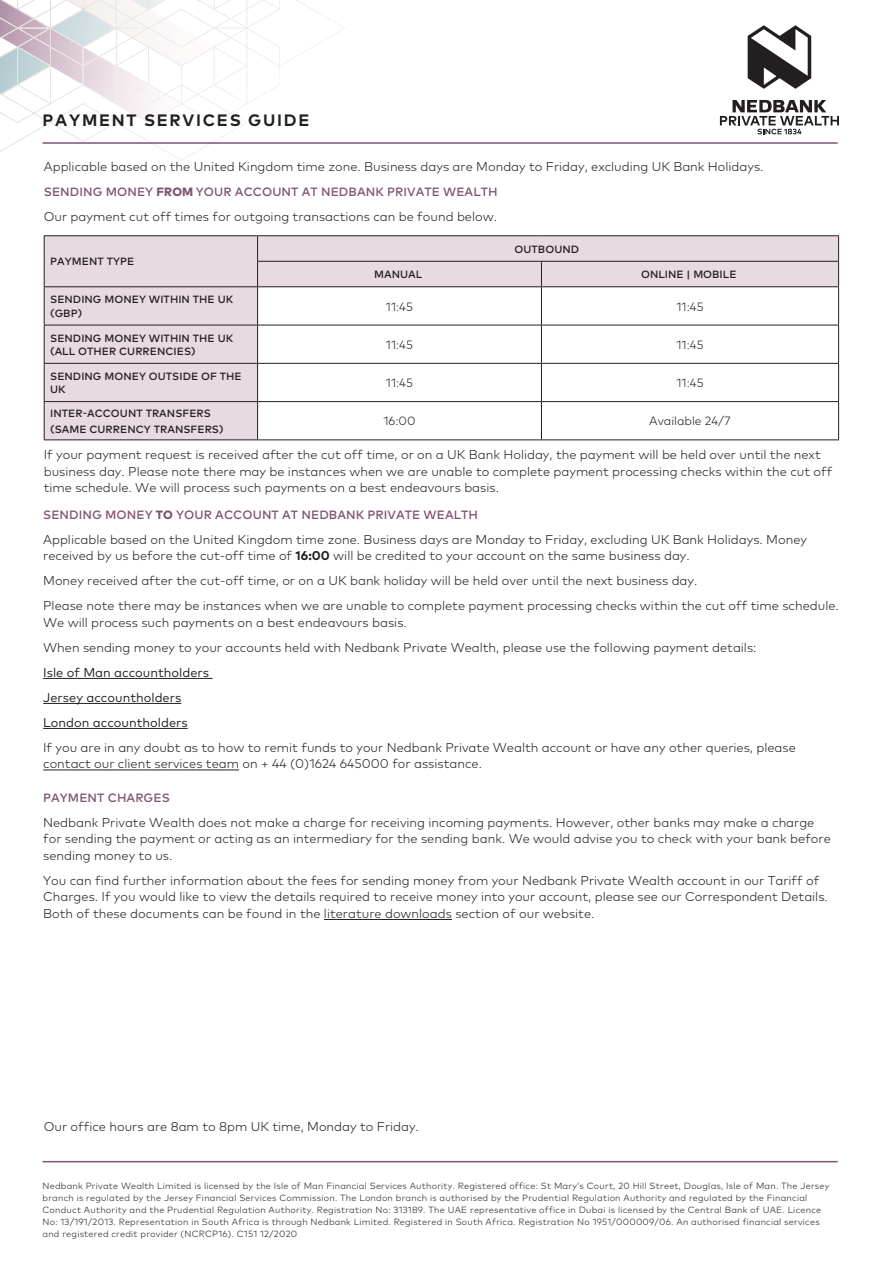
<style>
.page{position:relative;width:893px;height:1263px;background:#fff}
.page>*{position:absolute;margin:0;border:0;box-sizing:border-box;transform-origin:0 0}
.t1{font:700 16.5px "Mark OT";letter-spacing:.105em;color:#231f20}
.t2{font:300 12.75px/16.5px "Mark OT";color:#231f20}
.t3{font:12.75px "Mark OT";color:#231f20}
.t4{font:500 12px "Mark OT";letter-spacing:.005em;color:#805474}
.t5{font:300 12px "Mark OT";color:#231f20}
.t6{font:500 10.5px/13.5px "Mark OT";letter-spacing:.005em;color:#231f20}
.t7{font:300 9px/12px "Mark OT";letter-spacing:.025em;color:#231f20}
.s1{font-weight:800}
.s2{font-weight:700}
</style>
<div class="page">
<img style="left:21px;top:0;width:82px;height:142px">
<img style="left:130px;top:0;width:108px;height:161px">
<img style="left:0;top:0;width:21px;height:152px">
<img style="left:103px;top:0;width:27px;height:131px">
<img style="left:238px;top:0;width:27px;height:128px">
<img style="left:292px;top:0;width:27px;height:59px">
<img style="left:319px;top:13px;width:26px;height:30px">
<hr style="left:43px;top:1161px;width:795px;height:1px;background:#805474">
<svg style="left:720px;top:100px;width:119px;height:34px"></svg>
<svg style="left:747px;top:25px;width:65px;height:64px"></svg>
<hr style="left:43px;top:142px;width:795px;height:2px;background:#805474">
<svg style="left:45px;top:236px;width:793px;height:203px"></svg>
<hr style="left:44px;top:235px;width:214px;height:1px;background:#231f20">
<svg style="left:44px;top:236px;width:1px;height:50px"></svg>
<hr style="left:44px;top:286px;width:214px;height:1px;background:#231f20">
<hr style="left:44px;top:287px;width:1px;height:38px;background:#231f20">
<hr style="left:257px;top:287px;width:1px;height:38px;background:#231f20">
<hr style="left:541px;top:287px;width:1px;height:38px;background:#231f20">
<hr style="left:838px;top:287px;width:1px;height:38px;background:#231f20">
<hr style="left:44px;top:325px;width:214px;height:1px;background:#231f20">
<hr style="left:44px;top:325px;width:1px;height:38px;background:#231f20">
<hr style="left:258px;top:325px;width:283px;height:1px;background:#231f20">
<hr style="left:257px;top:325px;width:1px;height:38px;background:#231f20">
<hr style="left:541px;top:325px;width:298px;height:1px;background:#231f20">
<hr style="left:541px;top:325px;width:1px;height:38px;background:#231f20">
<hr style="left:838px;top:325px;width:1px;height:38px;background:#231f20">
<hr style="left:44px;top:363px;width:214px;height:1px;background:#231f20">
<hr style="left:44px;top:364px;width:1px;height:37px;background:#231f20">
<hr style="left:258px;top:363px;width:283px;height:1px;background:#231f20">
<hr style="left:257px;top:364px;width:1px;height:37px;background:#231f20">
<hr style="left:541px;top:363px;width:298px;height:1px;background:#231f20">
<hr style="left:541px;top:364px;width:1px;height:37px;background:#231f20">
<hr style="left:838px;top:364px;width:1px;height:37px;background:#231f20">
<hr style="left:44px;top:401px;width:214px;height:1px;background:#231f20">
<hr style="left:44px;top:402px;width:1px;height:37px;background:#231f20">
<hr style="left:258px;top:401px;width:283px;height:1px;background:#231f20">
<hr style="left:257px;top:402px;width:1px;height:37px;background:#231f20">
<hr style="left:541px;top:401px;width:298px;height:1px;background:#231f20">
<hr style="left:541px;top:402px;width:1px;height:37px;background:#231f20">
<hr style="left:838px;top:402px;width:1px;height:37px;background:#231f20">
<hr style="left:44px;top:439px;width:214px;height:1px;background:#231f20">
<hr style="left:258px;top:439px;width:283px;height:1px;background:#231f20">
<hr style="left:541px;top:439px;width:298px;height:1px;background:#231f20">
<svg style="left:257px;top:236px;width:1px;height:50px"></svg>
<hr style="left:258px;top:235px;width:283px;height:1px;background:#231f20">
<hr style="left:541px;top:235px;width:298px;height:1px;background:#231f20">
<svg style="left:541px;top:262px;width:1px;height:24px"></svg>
<svg style="left:838px;top:236px;width:1px;height:50px"></svg>
<hr style="left:257px;top:261px;width:284px;height:1px;background:#231f20">
<hr style="left:541px;top:261px;width:298px;height:1px;background:#231f20">
<hr style="left:258px;top:286px;width:283px;height:1px;background:#231f20">
<hr style="left:541px;top:286px;width:298px;height:1px;background:#231f20">
<hr style="left:43px;top:678px;width:170px;height:1px;background:#231f20">
<hr style="left:43px;top:703px;width:138px;height:1px;background:#231f20">
<hr style="left:43px;top:728px;width:145px;height:1px;background:#231f20">
<hr style="left:43px;top:770px;width:196px;height:1px;background:#231f20">
<hr style="left:324px;top:919px;width:128px;height:1px;background:#231f20">
<p class="t1" style="left:43px;top:109px;width:268px">PAYMENT SERVICES GUIDE</p>
<p class="t2" style="left:44px;top:158px;width:721px">Applicable based on the United Kingdom time zone. Business days are Monday to Friday, excluding UK Bank Holidays.</p>
<p class="t4" style="left:44px;top:184px;width:455px">SENDING MONEY <span class="s1">FROM</span> YOUR ACCOUNT AT NEDBANK PRIVATE WEALTH</p>
<p class="t2" style="left:44px;top:208px;width:455px">Our payment cut off times for outgoing transactions can be found below.</p>
<p class="t6" style="left:50px;top:255px;width:86px">PAYMENT TYPE</p>
<p class="t6" style="left:515px;top:242px;width:66px">OUTBOUND</p>
<p class="t6" style="left:374px;top:267px;width:50px">MANUAL</p>
<p class="t6" style="left:641px;top:267px;width:97px">ONLINE | MOBILE</p>
<p class="t6" style="left:50px;top:293px;width:185px">SENDING MONEY WITHIN THE UK (GBP)</p>
<p class="t5" style="left:386px;top:299px;width:29px">11:45</p>
<p class="t5" style="left:676px;top:299px;width:29px">11:45</p>
<p class="t6" style="left:50px;top:331px;width:185px">SENDING MONEY WITHIN THE UK (ALL OTHER CURRENCIES)</p>
<p class="t5" style="left:386px;top:337px;width:29px">11:45</p>
<p class="t5" style="left:676px;top:337px;width:29px">11:45</p>
<p class="t6" style="left:50px;top:369px;width:193px">SENDING MONEY OUTSIDE OF THE<br>UK</p>
<p class="t5" style="left:386px;top:376px;width:29px">11:45</p>
<p class="t5" style="left:676px;top:376px;width:29px">11:45</p>
<p class="t6" style="left:50px;top:406px;width:162px">INTER-ACCOUNT TRANSFERS</p>
<p class="t6" style="left:50px;top:422px;width:175px">(SAME CURRENCY TRANSFERS)</p>
<p class="t5" style="left:383px;top:414px;width:34px">16:00</p>
<p class="t5" style="left:649px;top:414px;width:83px">Available 24/7</p>
<p class="t2" style="left:44px;top:446px;width:790px">If your payment request is received after the cut off time, or on a UK Bank Holiday, the payment will be held over until the next business day. Please note there may be instances when we are unable to complete payment processing checks within the cut off time schedule. We will process such payments on a best endeavours basis.</p>
<p class="t4" style="left:43px;top:507px;width:436px">SENDING MONEY <span class="s1">TO</span> YOUR ACCOUNT AT NEDBANK PRIVATE WEALTH</p>
<p class="t2" style="left:43px;top:531px;width:765px">Applicable based on the United Kingdom time zone. Business days are Monday to Friday, excluding UK Bank Holidays. Money received by us before the cut-off time of <span class="s2">16:00</span> will be credited to your account on the same business day.</p>
<p class="t2" style="left:43px;top:572px;width:656px">Money received after the cut-off time, or on a UK bank holiday will be held over until the next business day.</p>
<p class="t2" style="left:43px;top:597px;width:797px">Please note there may be instances when we are unable to complete payment processing checks within the cut off time schedule.<br>We will process such payments on a best endeavours basis.</p>
<p class="t2" style="left:43px;top:639px;width:715px">When sending money to your accounts held with Nedbank Private Wealth, please use the following payment details:</p>
<p class="t3" style="left:43px;top:664px;width:167px">Isle of Man accountholders</p>
<p class="t3" style="left:43px;top:689px;width:140px">Jersey accountholders</p>
<p class="t3" style="left:43px;top:714px;width:146px">London accountholders</p>
<p class="t2" style="left:43px;top:739px;width:754px">If you are in any doubt as to how to remit funds to your Nedbank Private Wealth account or have any other queries, please contact our client services team on + 44 (0)1624 645000 for assistance.</p>
<p class="t4" style="left:43px;top:790px;width:128px">PAYMENT CHARGES</p>
<p class="t2" style="left:43px;top:814px;width:789px">Nedbank Private Wealth does not make a charge for receiving incoming payments. However, other banks may make a charge for sending the payment or acting as an intermediary for the sending bank. We would advise you to check with your bank before sending money to us.</p>
<p class="t2" style="left:43px;top:872px;width:786px">You can find further information about the fees for sending money from your Nedbank Private Wealth account in our Tariff of<br>Charges. If you would like to view the details required to receive money into your account, please see our Correspondent Details.<br>Both of these documents can be found in the literature downloads section of our website.</p>
<p class="t2" style="left:44px;top:1118px;width:377px">Our office hours are 8am to 8pm UK time, Monday to Friday.</p>
<p class="t7" style="left:43px;top:1180px;width:788px">Nedbank Private Wealth Limited is licensed by the Isle of Man Financial Services Authority. Registered office: St Mary’s Court, 20 Hill Street, Douglas, Isle of Man. The Jersey branch is regulated by the Jersey Financial Services Commission. The London branch is authorised by the Prudential Regulation Authority and regulated by the Financial Conduct Authority and the Prudential Regulation Authority. Registration No: 313189. The UAE representative office in Dubai is licensed by the Central Bank of UAE. Licence No: 13/191/2013. Representation in South Africa is through Nedbank Limited. Registered in South Africa. Registration No 1951/000009/06. An authorised financial services and registered credit provider (NCRCP16). C151 12/2020</p>
</div>
